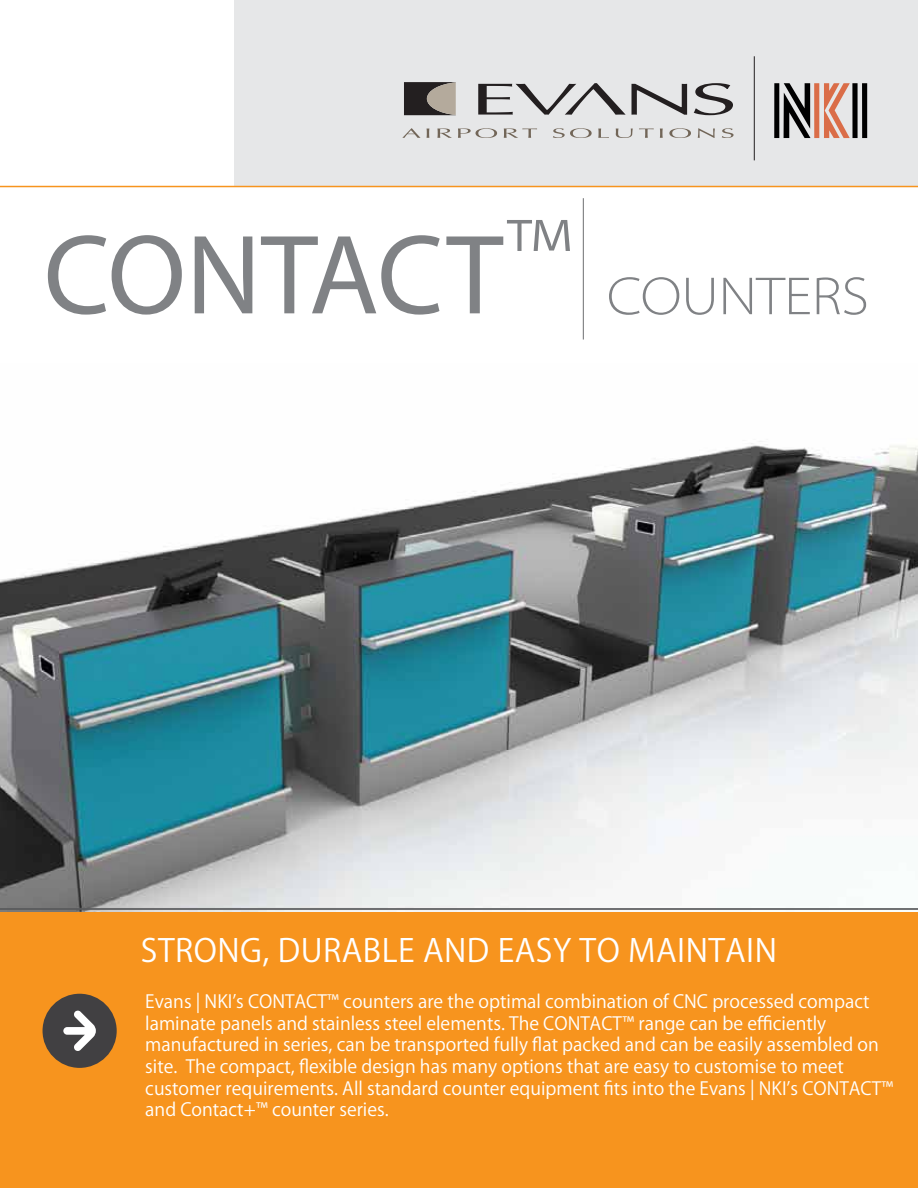
<style>
.page{position:relative;width:918px;height:1188px;background:#fff}
.page>*{position:absolute;margin:0;border:0;box-sizing:border-box;transform-origin:0 0}
.t1{font:300 semi-expanded 54px "Myriad Pro";color:#808285}
.t2{font:31.5px "Koz Go Pr 6 N";letter-spacing:.015em;color:#fff}
.t3{font:18px/21.6px "Koz Go Pr 6 N";color:#fff}
.s1{font-weight:400;font-stretch:normal;font-size:114px}
</style>
<div class="page">
<div style="left:234px;top:0;width:684px;height:185px;background:#e6e7e8"></div>
<div style="left:0;top:911px;width:918px;height:277px;background:#f7941e"></div>
<hr style="left:0;top:186px;width:918px;height:1px;background:#f7941e">
<hr style="left:0;top:363px;width:918px;height:2px;background:#f7941e">
<svg style="left:478px;top:83px;width:148px;height:32px"></svg>
<svg style="left:632px;top:84px;width:55px;height:31px"></svg>
<svg style="left:404px;top:82px;width:52px;height:33px;background:#615a55"></svg>
<svg style="left:694px;top:83px;width:39px;height:32px"></svg>
<svg style="left:402px;top:128px;width:19px;height:10px"></svg>
<svg style="left:427px;top:128px;width:2px;height:10px"></svg>
<svg style="left:437px;top:128px;width:15px;height:10px"></svg>
<svg style="left:458px;top:128px;width:39px;height:10px"></svg>
<svg style="left:504px;top:128px;width:33px;height:10px"></svg>
<svg style="left:553px;top:128px;width:39px;height:10px"></svg>
<svg style="left:598px;top:128px;width:11px;height:10px"></svg>
<svg style="left:616px;top:128px;width:17px;height:10px"></svg>
<svg style="left:639px;top:128px;width:15px;height:10px"></svg>
<svg style="left:660px;top:128px;width:3px;height:10px"></svg>
<svg style="left:669px;top:128px;width:22px;height:10px"></svg>
<svg style="left:698px;top:128px;width:17px;height:10px"></svg>
<svg style="left:722px;top:128px;width:12px;height:10px"></svg>
<div style="left:774px;top:83px;width:5px;height:55px;background:#000"></div>
<svg style="left:784px;top:83px;width:26px;height:55px"></svg>
<div style="left:852px;top:83px;width:6px;height:55px;background:#000"></div>
<div style="left:814px;top:83px;width:5px;height:55px;background:#da6d48"></div>
<div style="left:862px;top:83px;width:5px;height:55px;background:#000"></div>
<svg style="left:824px;top:83px;width:26px;height:55px"></svg>
<hr style="left:754px;top:56px;width:1px;height:104px;background:#231f20">
<img style="left:0;top:364px;width:918px;height:547px">
<div style="left:43px;top:994px;width:74px;height:74px;background:#414042;border-radius:50%"></div>
<svg style="left:63px;top:1010px;width:33px;height:41px"></svg>
<hr style="left:0;top:908px;width:918px;height:2px;background:#58595b">
<hr style="left:583px;top:198px;width:1px;height:142px;background:#6d6e71">
<h1 class="t1" style="left:44px;top:266px;width:827px"><span class="s1">CONTACT</span><sup>™</sup> COUNTERS</h1>
<h2 class="t2" style="left:141px;top:932px;width:638px">STRONG, DURABLE AND EASY TO MAINTAIN</h2>
<p class="t3" style="left:145px;top:991px;width:750px">Evans | NKIʼs CONTACT™ counters are the optimal combination of CNC processed compact laminate panels and stainless steel elements. The CONTACT™ range can be efficiently manufactured in series, can be transported fully flat packed and can be easily assembled on site. The compact, flexible design has many options that are easy to customise to meet customer requirements. All standard counter equipment fits into the Evans | NKIʼs CONTACT™ and Contact+™ counter series.</p>
</div>
